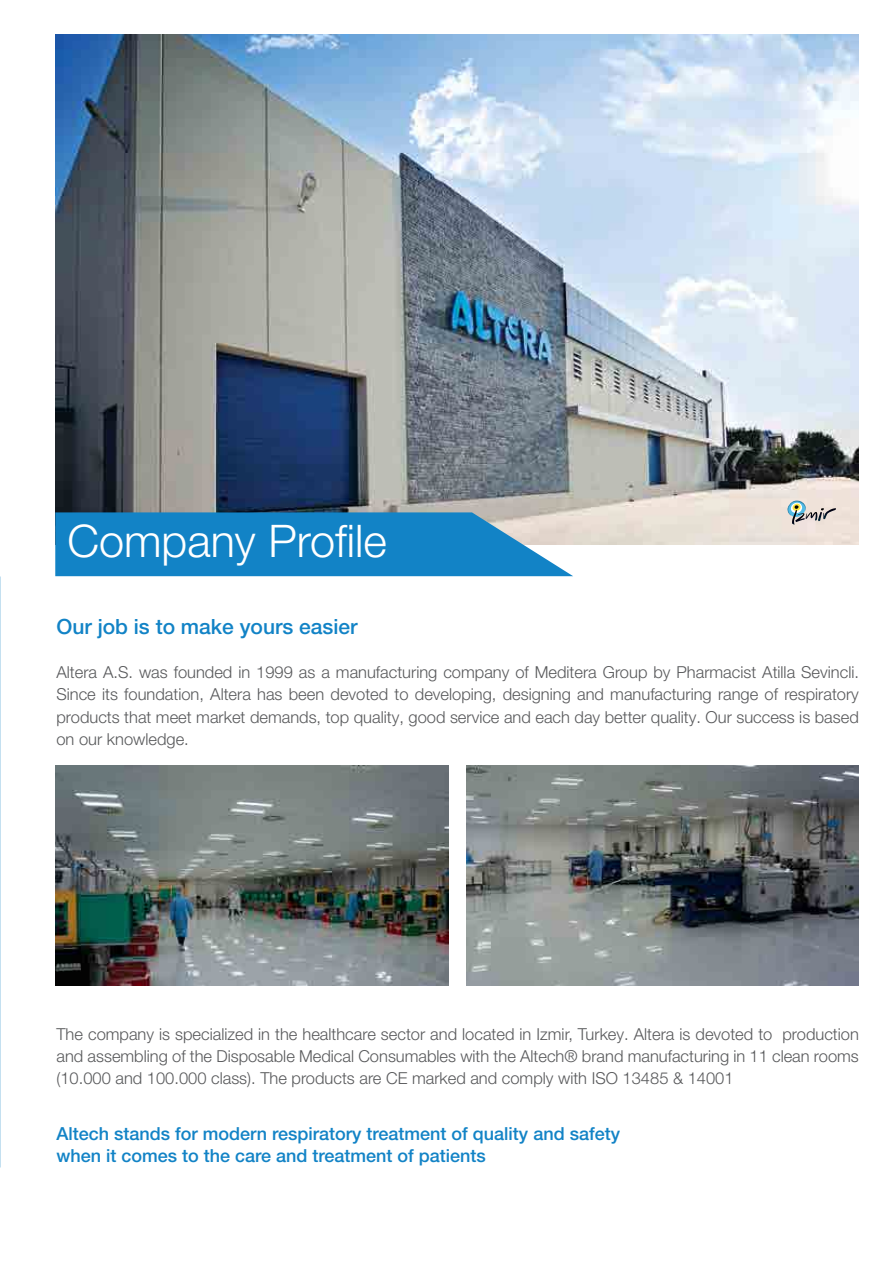
<style>
.page{position:relative;width:893px;height:1263px;background:#fff}
.page>*{position:absolute;margin:0;border:0;box-sizing:border-box;transform-origin:0 0}
.t1{font:300 45px "Helvetica Neue LT Pro";color:#fff}
.t2{font:500 21px "Helvetica Neue LT Pro";color:#1283c6}
.t3{font:500 18px/22.2px "Helvetica Neue LT Pro";color:#1283c6}
.t4{font:300 16.5px/22.2px "Helvetica Neue LT Pro";color:#58595b;text-align:justify}
</style>
<div class="page">
<img style="left:467px;top:766px;width:392px;height:219px">
<img style="left:55px;top:766px;width:394px;height:219px">
<img style="left:55px;top:34px;width:804px;height:510px">
<svg style="left:787px;top:501px;width:49px;height:24px"></svg>
<svg style="left:55px;top:512px;width:518px;height:64px;background:#278bc6"></svg>
<h1 class="t1" style="left:67px;top:513px;width:321px">Company Profile</h1>
<p class="t2" style="left:56px;top:614px;width:303px">Our job is to make yours easier</p>
<p class="t4" style="left:56px;top:661px;width:804px">Altera A.S. was founded in 1999 as a manufacturing company of Meditera Group by Pharmacist Atilla Sevincli.<br>Since its foundation, Altera has been devoted to developing, designing and manufacturing range of respiratory products that meet market demands, top quality, good service and each day better quality. Our success is based on our knowledge.</p>
<p class="t4" style="left:56px;top:1022px;width:804px">The company is specialized in the healthcare sector and located in Izmir, Turkey. Altera is devoted to production and assembling of the Disposable Medical Consumables with the Altech® brand manufacturing in 11 clean rooms (10.000 and 100.000 class). The products are CE marked and comply with ISO 13485 &amp; 14001</p>
<p class="t3" style="left:56px;top:1122px;width:565px">Altech stands for modern respiratory treatment of quality and safety when it comes to the care and treatment of patients</p>
</div>
